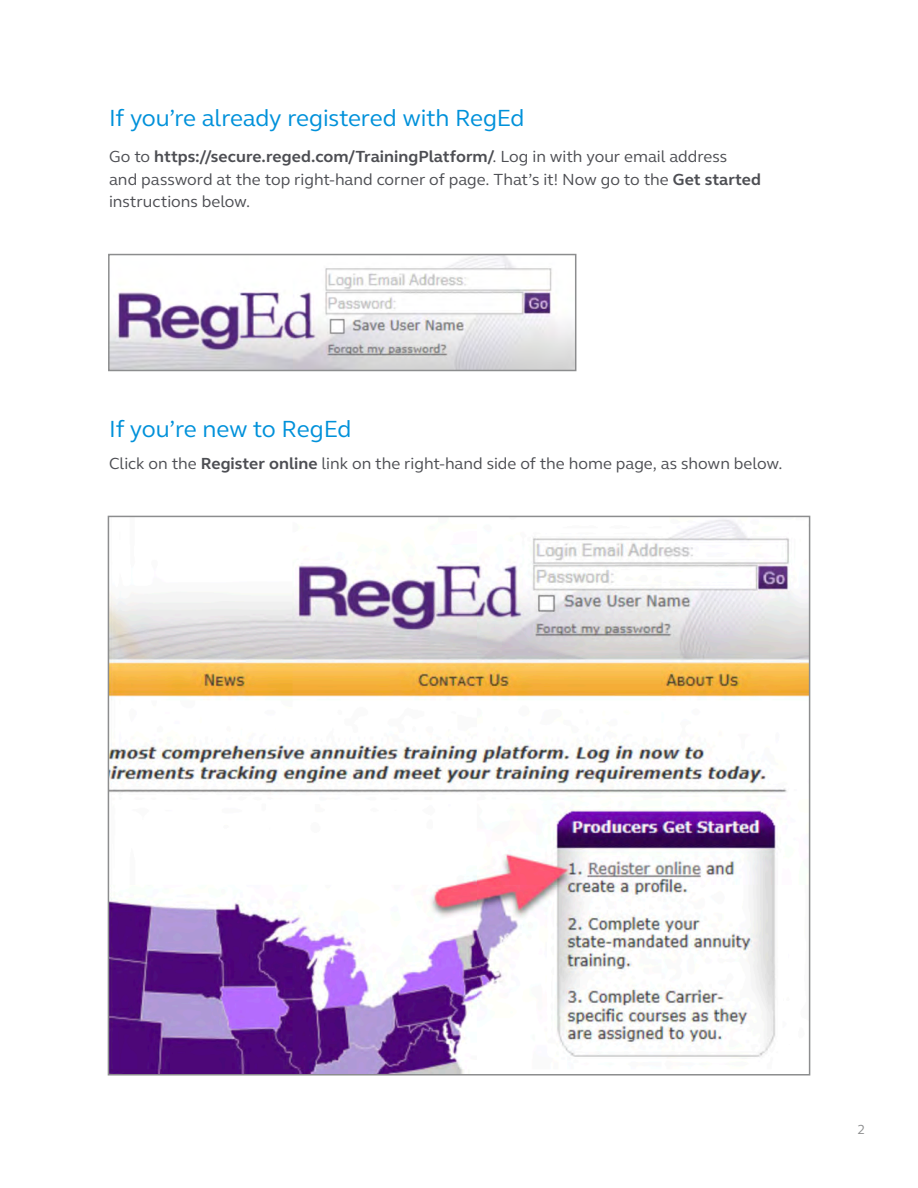
<style>
.page{position:relative;width:918px;height:1188px;background:#fff}
.page>*{position:absolute;margin:0;border:0;box-sizing:border-box;transform-origin:0 0}
.t1{font:24px "FS Elliot Pro";letter-spacing:-.01em;color:#0091da}
.t2{font:16.5px/22.5px "FS Elliot Pro";color:#4d4e53}
.t3{font:13.5px "FS Elliot Pro";color:#8c8d8e}
.s1{font-weight:700}
</style>
<div class="page">
<img style="left:111px;top:257px;width:462px;height:111px">
<div style="left:108px;top:254px;width:468px;height:117px;border:2px solid #8c8d8e"></div>
<img style="left:111px;top:519px;width:696px;height:554px">
<h1 class="t1" style="left:109px;top:102px;width:417px">If you’re already registered with RegEd</h1>
<p class="t2" style="left:109px;top:145px;width:654px">Go to <span class="s1">https://secure.reged.com/TrainingPlatform/</span>. Log in with your email address<br>and password at the top right-hand corner of page. That’s it! Now go to the <span class="s1">Get started </span>instructions below.</p>
<h1 class="t1" style="left:109px;top:413px;width:244px">If you’re new to RegEd</h1>
<p class="t2" style="left:109px;top:452px;width:675px">Click on the <span class="s1">Register online</span> link on the right-hand side of the home page, as shown below.</p>
<p class="t3" style="left:858px;top:1120px;width:9px">2</p>
</div>
